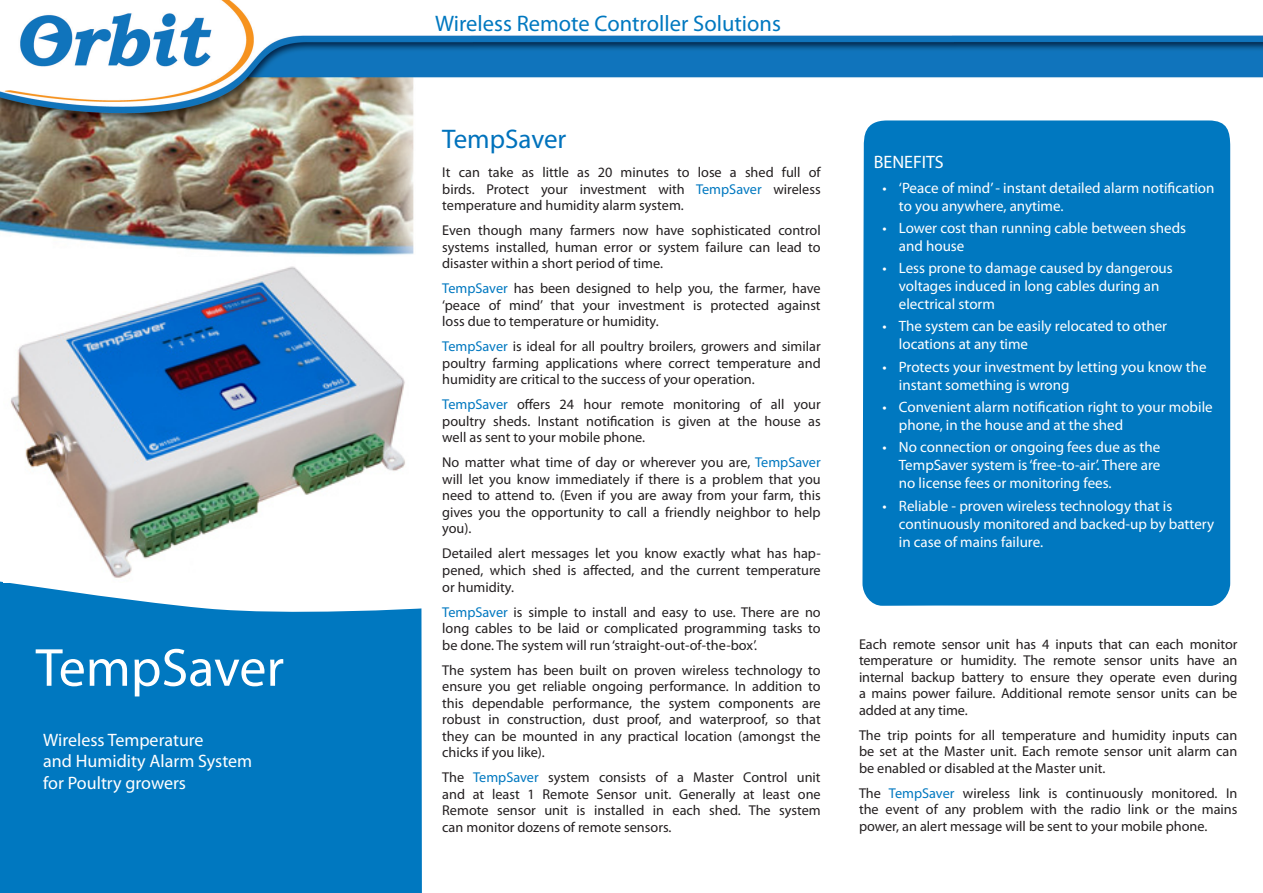
<style>
.page{position:relative;width:1263px;height:893px;background:#fff}
.page>*{position:absolute;margin:0;border:0;box-sizing:border-box;transform-origin:0 0}
.t1{font:54px "Myriad Pro";color:#fff}
.t2{font:27px "Myriad Pro";color:#0072bc}
.t3{font:22.5px "Myriad Pro";color:#0078c0}
.t4{font:18px/21.6px "Myriad Pro";color:#fff}
.t5{font:15px/18px "Myriad Pro";color:#fff}
.t6{font:14.25px/16.5px "Myriad Pro";color:#231f20;text-align:justify}
.s1{color:#0078c0}
</style>
<div class="page">
<svg style="left:0;top:581px;width:422px;height:312px;fill:#0078c0"></svg>
<img style="left:0;top:0;width:1263px;height:272px">
<div style="left:862px;top:120px;width:368px;height:486px;background:#0078c0"></div>
<img style="left:3px;top:258px;width:405px;height:324px">
<p class="t1" style="left:36px;top:634px;width:250px">TempSaver</p>
<p class="t4" style="left:43px;top:729px;width:211px">Wireless Temperature<br>and Humidity Alarm System for Poultry growers</p>
<p class="t3" style="left:435px;top:9px;width:347px">Wireless Remote Controller Solutions</p>
<p class="t2" style="left:442px;top:122px;width:126px">TempSaver</p>
<p class="t6" style="left:442px;top:164px;width:380px">It can take as little as 20 minutes to lose a shed full of birds. Protect your investment with <span class="s1">TempSaver</span> wireless temperature and humidity alarm system.</p>
<p class="t6" style="left:442px;top:222px;width:380px">Even though many farmers now have sophisticated control systems installed, human error or system failure can lead to disaster within a short period of time.</p>
<p class="t6" style="left:442px;top:280px;width:380px"><span class="s1">TempSaver</span> has been designed to help you, the farmer, have ‘peace of mind’ that your investment is protected against loss due to temperature or humidity.</p>
<p class="t6" style="left:442px;top:338px;width:380px"><span class="s1">TempSaver</span> is ideal for all poultry broilers, growers and similar poultry farming applications where correct temperature and humidity are critical to the success of your operation.</p>
<p class="t6" style="left:442px;top:396px;width:380px"><span class="s1">TempSaver</span> offers 24 hour remote monitoring of all your poultry sheds. Instant notification is given at the house as well as sent to your mobile phone.</p>
<p class="t6" style="left:442px;top:454px;width:380px">No matter what time of day or wherever you are, <span class="s1">TempSaver </span>will let you know immediately if there is a problem that you need to attend to. (Even if you are away from your farm, this gives you the opportunity to call a friendly neighbor to help you).</p>
<p class="t6" style="left:442px;top:545px;width:380px">Detailed alert messages let you know exactly what has hap&shy;pened, which shed is affected, and the current temperature or humidity.</p>
<p class="t6" style="left:442px;top:603px;width:380px"><span class="s1">TempSaver</span> is simple to install and easy to use. There are no long cables to be laid or complicated programming tasks to be done. The system will run ‘straight-out-of-the-box’.</p>
<p class="t6" style="left:442px;top:661px;width:380px">The system has been built on proven wireless technology to ensure you get reliable ongoing performance. In addition to this dependable performance, the system components are robust in construction, dust proof, and waterproof, so that they can be mounted in any practical location (amongst the chicks if you like).</p>
<p class="t6" style="left:442px;top:769px;width:380px">The <span class="s1">TempSaver</span> system consists of a Master Control unit and at least 1 Remote Sensor unit. Generally at least one Remote sensor unit is installed in each shed. The system can monitor dozens of remote sensors.</p>
<p class="t4" style="left:874px;top:151px;width:72px">BENEFITS</p>
<p class="t5" style="left:899px;top:178px;width:317px;text-indent:-16px">• ‘Peace of mind’- instant detailed alarm notification to you anywhere, anytime.</p>
<p class="t5" style="left:899px;top:219px;width:289px;text-indent:-16px">• Lower cost than running cable between sheds and house</p>
<p class="t5" style="left:899px;top:259px;width:275px;text-indent:-16px">• Less prone to damage caused by dangerous voltages induced in long cables during an electrical storm</p>
<p class="t5" style="left:899px;top:317px;width:270px;text-indent:-16px">• The system can be easily relocated to other locations at any time</p>
<p class="t5" style="left:899px;top:357px;width:309px;text-indent:-16px">• Protects your investment by letting you know the instant something is wrong</p>
<p class="t5" style="left:899px;top:398px;width:315px;text-indent:-16px">• Convenient alarm notification right to your mobile phone, in the house and at the shed</p>
<p class="t5" style="left:899px;top:438px;width:263px;text-align:justify;text-indent:-16px">• No connection or ongoing fees due as the TempSaver system is ‘free-to-air’. There are no license fees or monitoring fees.</p>
<p class="t5" style="left:899px;top:496px;width:317px;text-indent:-16px">• Reliable - proven wireless technology that is continuously monitored and backed-up by battery in case of mains failure.</p>
<p class="t6" style="left:859px;top:636px;width:380px">Each remote sensor unit has 4 inputs that can each monitor temperature or humidity. The remote sensor units have an internal backup battery to ensure they operate even during a mains power failure. Additional remote sensor units can be added at any time.</p>
<p class="t6" style="left:859px;top:727px;width:380px">The trip points for all temperature and humidity inputs can be set at the Master unit. Each remote sensor unit alarm can be enabled or disabled at the Master unit.</p>
<p class="t6" style="left:859px;top:785px;width:380px">The <span class="s1">TempSaver</span> wireless link is continuously monitored. In the event of any problem with the radio link or the mains power, an alert message will be sent to your mobile phone.</p>
</div>
